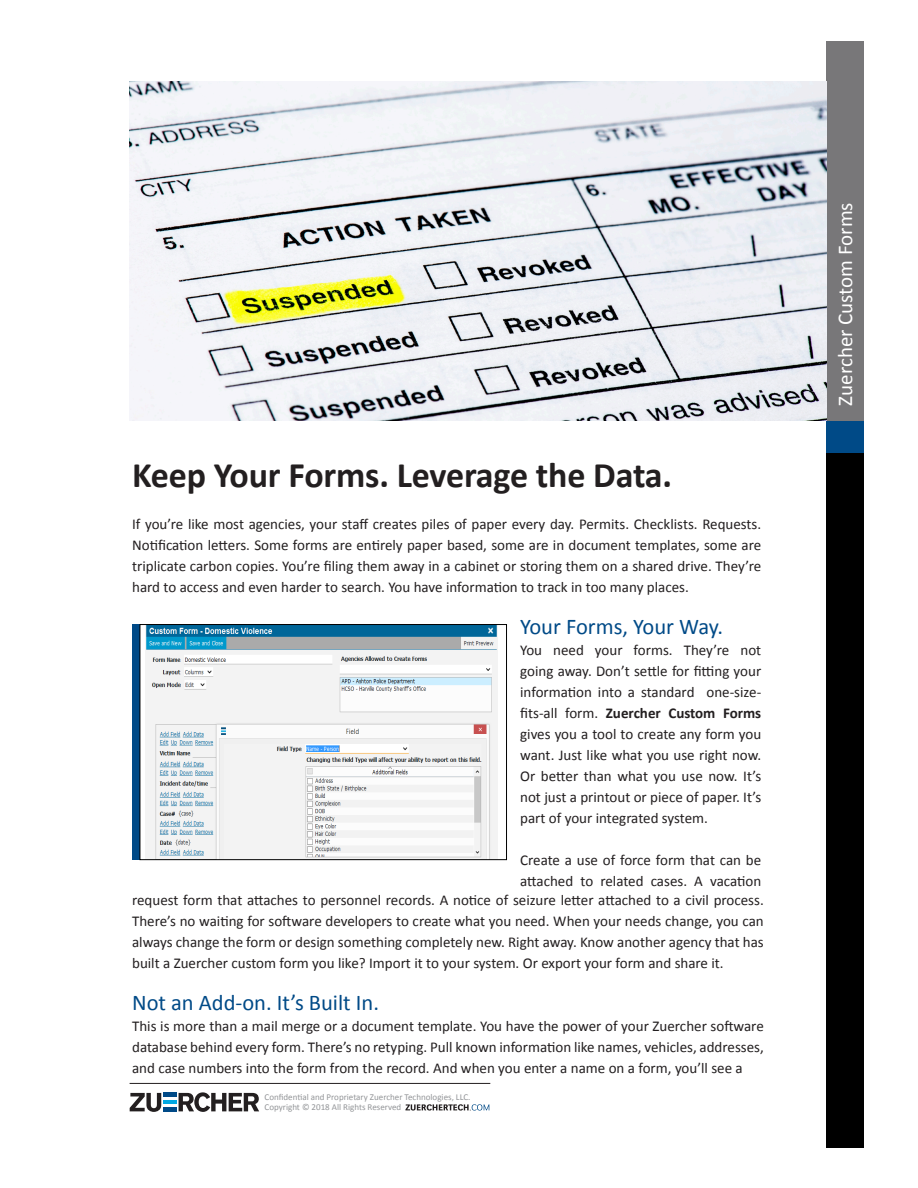
<style>
.page{position:relative;width:918px;height:1188px;background:#fff}
.page>*{position:absolute;margin:0;border:0;box-sizing:border-box;transform-origin:0 0}
.t1{font:700 36px "Calibri";letter-spacing:-.005em;color:#231f20}
.t2{font:22.5px "Calibri";color:#004a87}
.t3{font:21px "Calibri";color:#fff}
.t4{font:15px/21px "Calibri";color:#231f20;text-align:justify}
.t5{font:9px "Calibri";color:#939598}
.s1{font-weight:700}
</style>
<div class="page">
<div style="left:827px;top:420px;width:37px;height:34px;background:#004a87"></div>
<div style="left:827px;top:41px;width:37px;height:380px;background:#787779"></div>
<div style="left:827px;top:454px;width:37px;height:694px;background:#000"></div>
<img style="left:130px;top:81px;width:697px;height:339px">
<div style="left:132px;top:624px;width:8px;height:236px;background:#004a87"></div>
<img style="left:146px;top:626px;width:351px;height:232px">
<div style="left:140px;top:624px;width:367px;height:236px;border:1px solid #000"></div>
<svg style="left:405px;top:1104px;width:84px;height:7px"></svg>
<hr style="left:130px;top:1083px;width:360px;height:1px;background:#231f20">
<hr style="left:163px;top:1093px;width:14px;height:4px;background:#004a87">
<hr style="left:163px;top:1107px;width:14px;height:4px;background:#004a87">
<hr style="left:163px;top:1100px;width:14px;height:4px;background:#00a8e2">
<svg style="left:130px;top:1093px;width:31px;height:19px"></svg>
<svg style="left:179px;top:1092px;width:80px;height:20px"></svg>
<p class="t1" style="left:132px;top:452px;width:542px">Keep Your Forms. Leverage the Data.</p>
<p class="t4" style="left:132px;top:514px;width:631px">If you’re like most agencies, your staff creates piles of paper every day. Permits. Checklists. Requests.<br>Notification letters. Some forms are entirely paper based, some are in document templates, some are triplicate carbon copies. You’re filing them away in a cabinet or storing them on a shared drive. They’re hard to access and even harder to search. You have information to track in too many places.</p>
<p class="t2" style="left:520px;top:612px;width:204px">Your Forms, Your Way.</p>
<p class="t4" style="left:520px;top:640px;width:243px">You need your forms. They’re not going away. Don’t settle for fitting your information into a standard one-size&shy;fits-all form. <span class="s1">Zuercher Custom Forms </span>gives you a tool to create any form you want. Just like what you use right now.<br>Or better than what you use now. It’s not just a printout or piece of paper. It’s part of your integrated system.</p>
<p class="t4" style="left:520px;top:850px;width:243px">Create a use of force form that can be attached to related cases. A vacation</p>
<p class="t4" style="left:132px;top:890px;width:633px">request form that attaches to personnel records. A notice of seizure letter attached to a civil process.<br>There’s no waiting for software developers to create what you need. When your needs change, you can always change the form or design something completely new. Right away. Know another agency that has built a Zuercher custom form you like? Import it to your system. Or export your form and share it.</p>
<p class="t2" style="left:132px;top:989px;width:248px">Not an Add-on. It’s Built In.</p>
<p class="t4" style="left:132px;top:1016px;width:633px">This is more than a mail merge or a document template. You have the power of your Zuercher software database behind every form. There’s no retyping. Pull known information like names, vehicles, addresses, and case numbers into the form from the record. And when you enter a name on a form, you’ll see a</p>
<p class="t5" style="left:265px;top:1091px;width:207px">Confidential and Proprietary Zuercher Technologies, LLC.</p>
<p class="t5" style="left:265px;top:1101px;width:138px">Copyright © 2018 All Rights Reserved</p>
<p class="t3" style="left:832px;top:406px;width:205px;rotate:-90deg">Zuercher Custom Forms</p>
</div>
